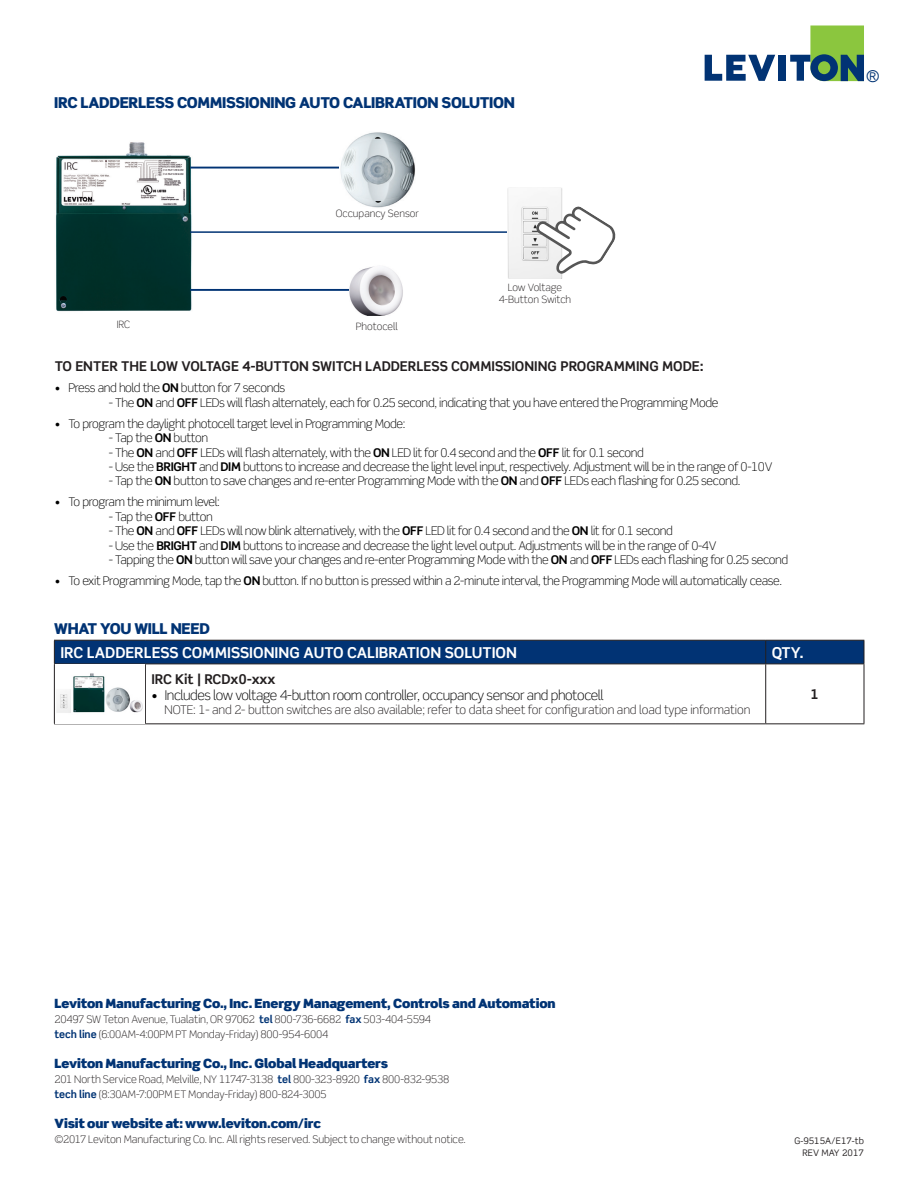
<style>
.page{position:relative;width:918px;height:1188px;background:#fff}
.page>*{position:absolute;margin:0;border:0;box-sizing:border-box;transform-origin:0 0}
.t1{font:16.2px "Scene Std";color:#013374}
.t2{font:900 15px "Scene Std";letter-spacing:-.02em;color:#013374}
.t3{font:700 15px "Scene Std";color:#fff}
.t4{font:700 13.5px "Scene Std";color:#231f20}
.t5{font:300 13.5px "Scene Std";letter-spacing:-.03em;color:#000}
.t6{font:900 12.75px "Scene Std";letter-spacing:-.015em;color:#013374}
.t7{font:300 12px "Scene Std";letter-spacing:-.03em;color:#000}
.t8{font:300 12px "Scene Std";letter-spacing:-.01em;color:#231f20}
.t9{font:300 10.5px "Scene Std";letter-spacing:-.01em;color:#231f20}
.t10{font:300 10.05px "Scene Std";color:#231f20}
.t11{font:9px "Scene Std";color:#231f20}
.s1{font-weight:700}
.s2{font-weight:700;color:#013374}
</style>
<div class="page">
<img style="left:56px;top:142px;width:136px;height:170px">
<svg style="left:705px;top:55px;width:70px;height:26px"></svg>
<div style="left:778px;top:55px;width:8px;height:26px;background:#013374"></div>
<svg style="left:790px;top:26px;width:74px;height:55px"></svg>
<svg style="left:54px;top:640px;width:811px;height:24px;background:#04326f"></svg>
<hr style="left:54px;top:664px;width:91px;height:1px;background:#231f20">
<hr style="left:54px;top:664px;width:1px;height:59px;background:#231f20">
<hr style="left:145px;top:664px;width:621px;height:1px;background:#231f20">
<hr style="left:145px;top:664px;width:1px;height:59px;background:#231f20">
<hr style="left:766px;top:664px;width:98px;height:1px;background:#231f20">
<hr style="left:765px;top:664px;width:1px;height:59px;background:#231f20">
<hr style="left:864px;top:664px;width:1px;height:59px;background:#231f20">
<hr style="left:54px;top:723px;width:91px;height:1px;background:#231f20">
<hr style="left:145px;top:723px;width:621px;height:1px;background:#231f20">
<hr style="left:766px;top:723px;width:98px;height:1px;background:#231f20">
<hr style="left:190px;top:167px;width:160px;height:2px;background:#013374">
<hr style="left:190px;top:289px;width:160px;height:2px;background:#013374">
<img style="left:340px;top:132px;width:75px;height:76px">
<img style="left:350px;top:266px;width:53px;height:50px">
<hr style="left:190px;top:231px;width:354px;height:2px;background:#013374">
<img style="left:508px;top:187px;width:54px;height:92px">
<svg style="left:535px;top:206px;width:81px;height:68px"></svg>
<img style="left:56px;top:673px;width:87px;height:40px">
<p class="t2" style="left:54px;top:93px;width:462px">IRC LADDERLESS COMMISSIONING AUTO CALIBRATION SOLUTION</p>
<p class="t10" style="left:336px;top:208px;width:84px">Occupancy Sensor</p>
<p class="t10" style="left:117px;top:318px;width:15px">IRC</p>
<p class="t10" style="left:356px;top:320px;width:43px">Photocell</p>
<p class="t10" style="left:508px;top:282px;width:56px">Low Voltage</p>
<p class="t10" style="left:499px;top:294px;width:74px">4-Button Switch</p>
<p class="t4" style="left:55px;top:358px;width:650px">TO ENTER THE LOW VOLTAGE 4-BUTTON SWITCH LADDERLESS COMMISSIONING PROGRAMMING MODE:</p>
<p class="t7" style="left:55px;top:381px;width:232px">• Press and hold the <span class="s1">ON</span> button for 7 seconds</p>
<p class="t7" style="left:109px;top:395px;width:611px">- The <span class="s1">ON</span> and <span class="s1">OFF</span> LEDs will flash alternately, each for 0.25 second, indicating that you have entered the Programming Mode</p>
<p class="t7" style="left:55px;top:416px;width:352px">• To program the daylight photocell target level in Programming Mode:</p>
<p class="t7" style="left:109px;top:431px;width:101px">- Tap the <span class="s1">ON</span> button</p>
<p class="t7" style="left:109px;top:445px;width:537px">- The <span class="s1">ON</span> and <span class="s1">OFF</span> LEDs will flash alternately, with the <span class="s1">ON</span> LED lit for 0.4 second and the <span class="s1">OFF</span> lit for 0.1 second</p>
<p class="t7" style="left:109px;top:459px;width:665px">- Use the <span class="s1">BRIGHT</span> and <span class="s1">DIM</span> buttons to increase and decrease the light level input, respectively. Adjustment will be in the range of 0-10V</p>
<p class="t7" style="left:109px;top:474px;width:633px">- Tap the <span class="s1">ON</span> button to save changes and re-enter Programming Mode with the <span class="s1">ON</span> and <span class="s1">OFF</span> LEDs each flashing for 0.25 second.</p>
<p class="t7" style="left:55px;top:495px;width:166px">• To program the minimum level:</p>
<p class="t7" style="left:109px;top:509px;width:106px">- Tap the <span class="s1">OFF</span> button</p>
<p class="t7" style="left:109px;top:524px;width:566px">- The <span class="s1">ON</span> and <span class="s1">OFF</span> LEDs will now blink alternatively, with the <span class="s1">OFF</span> LED lit for 0.4 second and the <span class="s1">ON</span> lit for 0.1 second</p>
<p class="t7" style="left:109px;top:538px;width:609px">- Use the <span class="s1">BRIGHT</span> and <span class="s1">DIM</span> buttons to increase and decrease the light level output. Adjustments will be in the range of 0-4V</p>
<p class="t7" style="left:109px;top:553px;width:681px">- Tapping the <span class="s1">ON</span> button will save your changes and re-enter Programming Mode with the <span class="s1">ON</span> and <span class="s1">OFF</span> LEDs each flashing for 0.25 second</p>
<p class="t7" style="left:55px;top:574px;width:729px">• To exit Programming Mode, tap the <span class="s1">ON</span> button. If no button is pressed within a 2-minute interval, the Programming Mode will automatically cease.</p>
<p class="t2" style="left:54px;top:619px;width:157px">WHAT YOU WILL NEED</p>
<p class="t3" style="left:60px;top:643px;width:458px">IRC LADDERLESS COMMISSIONING AUTO CALIBRATION SOLUTION</p>
<p class="t3" style="left:772px;top:643px;width:34px">QTY.</p>
<p class="t4" style="left:151px;top:671px;width:126px">IRC Kit | RCDx0-xxx</p>
<p class="t5" style="left:151px;top:687px;width:454px">• Includes low voltage 4-button room controller, occupancy sensor and photocell</p>
<p class="t8" style="left:165px;top:703px;width:588px">NOTE: 1- and 2- button switches are also available; refer to data sheet for configuration and load type information</p>
<p class="t4" style="left:811px;top:686px;width:10px">1</p>
<p class="t1" style="left:866px;top:66px;width:16px">®</p>
<p class="t6" style="left:55px;top:995px;width:503px">Leviton Manufacturing Co., Inc. Energy Management, Controls and Automation</p>
<p class="t9" style="left:55px;top:1013px;width:378px">20497 SW Teton Avenue, Tualatin, OR 97062 <span class="s2">tel</span> 800-736-6682 <span class="s2">fax</span> 503-404-5594</p>
<p class="t9" style="left:55px;top:1028px;width:275px"><span class="s2">tech line</span> (6:00AM-4:00PM PT Monday-Friday) 800-954-6004</p>
<p class="t6" style="left:55px;top:1055px;width:335px">Leviton Manufacturing Co., Inc. Global Headquarters</p>
<p class="t9" style="left:55px;top:1073px;width:396px">201 North Service Road, Melville, NY 11747-3138 <span class="s2">tel</span> 800-323-8920 <span class="s2">fax</span> 800-832-9538</p>
<p class="t9" style="left:55px;top:1088px;width:274px"><span class="s2">tech line</span> (8:30AM-7:00PM ET Monday-Friday) 800-824-3005</p>
<p class="t6" style="left:55px;top:1115px;width:268px">Visit our website at: www.leviton.com/irc</p>
<p class="t9" style="left:55px;top:1133px;width:413px">©2017 Leviton Manufacturing Co. Inc. All rights reserved. Subject to change without notice.</p>
<p class="t11" style="left:794px;top:1135px;width:71px">G-9515A/E17-tb</p>
<p class="t11" style="left:802px;top:1147px;width:63px">REV MAY 2017</p>
</div>
